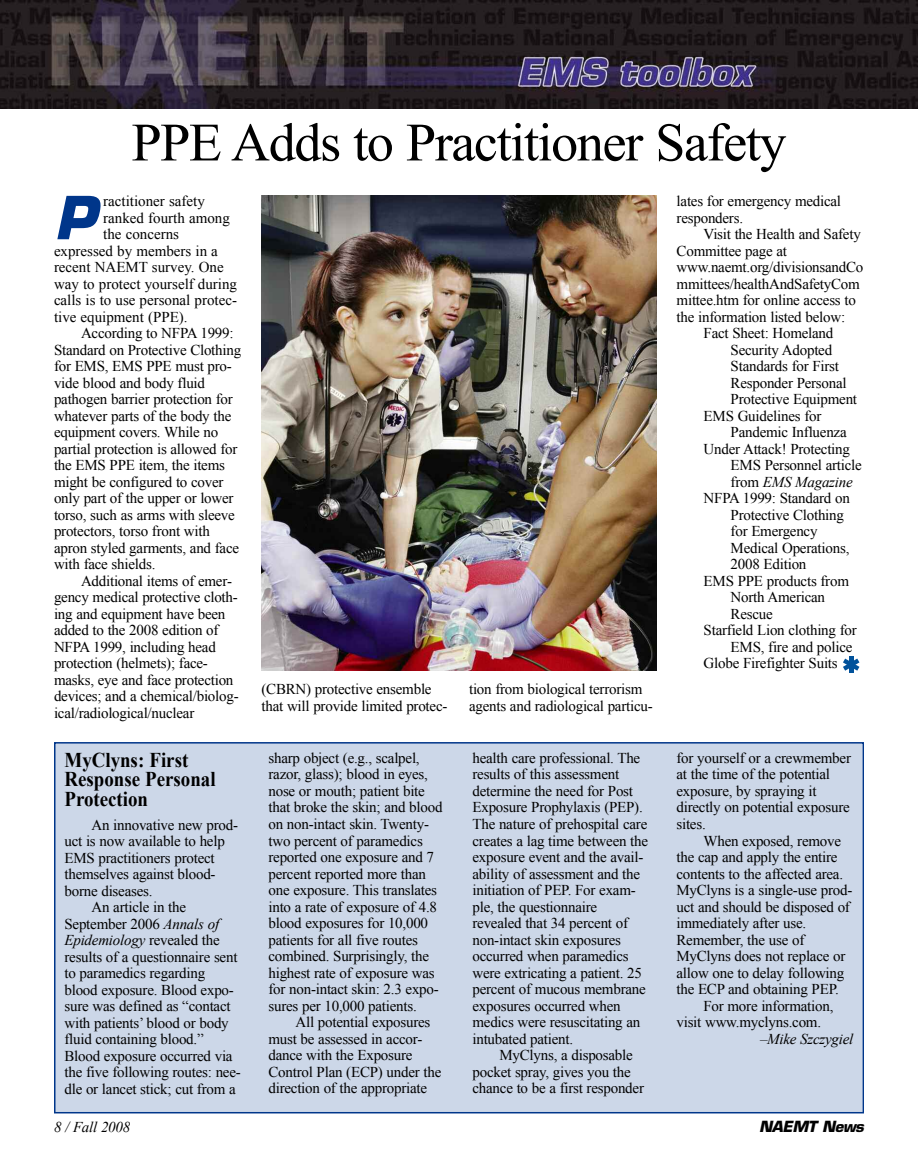
<style>
.page{position:relative;width:918px;height:1175px;background:#fff}
.page>*{position:absolute;margin:0;border:0;box-sizing:border-box;transform-origin:0 0}
.t1{font:italic 700 57.9px "Eurostile";color:#00368a}
.t2{font:54px "Times New Roman";letter-spacing:-.025em;color:#000}
.t3{font:700 21px/19.5px "Times New Roman";color:#000;scale:.9 1}
.t4{font:15px/16.5px "Times New Roman";letter-spacing:-.015em;color:#000}
.t5{font:italic 15px "Times New Roman";letter-spacing:-.015em;color:#000}
.t6{font:italic 700 15px "Eurostile";letter-spacing:-.02em;color:#000}
.s1{font-style:italic}
.s2{font-style:normal}
</style>
<div class="page">
<hr style="left:849px;top:656px;width:4px;height:17px;background:#01529b">
<svg style="left:843px;top:658px;width:16px;height:12px"></svg>
<div style="left:56px;top:743px;width:806px;height:369px;background:#ccd7e8"></div>
<div style="left:54px;top:742px;width:810px;height:371px;border:2px solid #00368a"></div>
<img style="left:0;top:0;width:918px;height:108px">
<img style="left:262px;top:196px;width:394px;height:474px">
<h2 class="t2" style="left:132px;top:112px;width:656px">PPE Adds to Practitioner Safety</h2>
<h1 class="t1" style="left:54px;top:196px;width:43px">P</h1>
<p class="t4" style="left:103px;top:193px;width:103px">ractitioner safety</p>
<p class="t4" style="left:103px;top:209px;width:128px">ranked fourth among</p>
<p class="t4" style="left:103px;top:226px;width:77px">the concerns</p>
<p class="t4" style="left:54px;top:242px;width:165px">expressed by members in a</p>
<p class="t4" style="left:54px;top:259px;width:171px">recent NAEMT survey. One</p>
<p class="t4" style="left:54px;top:275px;width:185px">way to protect yourself during</p>
<p class="t4" style="left:54px;top:292px;width:185px">calls is to use personal protec-</p>
<p class="t4" style="left:54px;top:308px;width:135px">tive equipment (PPE).</p>
<p class="t4" style="left:81px;top:325px;width:154px">According to NFPA 1999:</p>
<p class="t4" style="left:54px;top:341px;width:189px">Standard on Protective Clothing</p>
<p class="t4" style="left:54px;top:358px;width:179px">for EMS, EMS PPE must pro-</p>
<p class="t4" style="left:54px;top:374px;width:153px">vide blood and body fluid</p>
<p class="t4" style="left:54px;top:391px;width:180px">pathogen barrier protection for</p>
<p class="t4" style="left:54px;top:407px;width:179px">whatever parts of the body the</p>
<p class="t4" style="left:54px;top:424px;width:166px">equipment covers. While no</p>
<p class="t4" style="left:54px;top:440px;width:185px">partial protection is allowed for</p>
<p class="t4" style="left:54px;top:457px;width:173px">the EMS PPE item, the items</p>
<p class="t4" style="left:54px;top:473px;width:171px">might be configured to cover</p>
<p class="t4" style="left:54px;top:490px;width:181px">only part of the upper or lower</p>
<p class="t4" style="left:54px;top:506px;width:182px">torso, such as arms with sleeve</p>
<p class="t4" style="left:54px;top:523px;width:157px">protectors, torso front with</p>
<p class="t4" style="left:54px;top:539px;width:187px">apron styled garments, and face</p>
<p class="t4" style="left:54px;top:556px;width:103px">with face shields.</p>
<p class="t4" style="left:81px;top:572px;width:153px">Additional items of emer-</p>
<p class="t4" style="left:54px;top:589px;width:185px">gency medical protective cloth-</p>
<p class="t4" style="left:54px;top:605px;width:173px">ing and equipment have been</p>
<p class="t4" style="left:54px;top:622px;width:166px">added to the 2008 edition of</p>
<p class="t4" style="left:54px;top:638px;width:163px">NFPA 1999, including head</p>
<p class="t4" style="left:54px;top:655px;width:155px">protection (helmets); face-</p>
<p class="t4" style="left:54px;top:671px;width:181px">masks, eye and face protection</p>
<p class="t4" style="left:54px;top:688px;width:186px">devices; and a chemical/biolog-</p>
<p class="t4" style="left:54px;top:704px;width:142px">ical/radiological/nuclear</p>
<h3 class="t3" style="left:65px;top:750px;width:169px">MyClyns: First<br>Response Personal<br>Protection</h3>
<p class="t4" style="left:92px;top:816px;width:148px">An innovative new prod-</p>
<p class="t4" style="left:64px;top:833px;width:162px">uct is now available to help</p>
<p class="t4" style="left:64px;top:849px;width:152px">EMS practitioners protect</p>
<p class="t4" style="left:64px;top:866px;width:153px">themselves against blood-</p>
<p class="t4" style="left:64px;top:882px;width:90px">borne diseases.</p>
<p class="t4" style="left:91px;top:899px;width:96px">An article in the</p>
<p class="t4" style="left:64px;top:915px;width:156px">September 2006 <span class="s1">Annals of</span></p>
<p class="t5" style="left:64px;top:932px;width:157px">Epidemiology <span class="s2">revealed the</span></p>
<p class="t4" style="left:64px;top:948px;width:175px">results of a questionnaire sent</p>
<p class="t4" style="left:64px;top:965px;width:142px">to paramedics regarding</p>
<p class="t4" style="left:64px;top:981px;width:171px">blood exposure. Blood expo-</p>
<p class="t4" style="left:64px;top:998px;width:168px">sure was defined as “contact</p>
<p class="t4" style="left:64px;top:1014px;width:166px">with patients’ blood or body</p>
<p class="t4" style="left:64px;top:1031px;width:141px">fluid containing blood.”</p>
<p class="t4" style="left:64px;top:1047px;width:170px">Blood exposure occurred via</p>
<p class="t4" style="left:64px;top:1064px;width:178px">the five following routes: nee-</p>
<p class="t4" style="left:64px;top:1080px;width:173px">dle or lancet stick; cut from a</p>
<p class="t4" style="left:262px;top:681px;width:187px">(CBRN) protective ensemble that will provide limited protec-</p>
<p class="t4" style="left:469px;top:681px;width:185px">tion from biological terrorism agents and radiological particu-</p>
<p class="t4" style="left:268px;top:749px;width:176px">sharp object (e.g., scalpel, razor, glass); blood in eyes, nose or mouth; patient bite that broke the skin; and blood on non-intact skin. Twenty&shy;two percent of paramedics reported one exposure and 7 percent reported more than one exposure. This translates into a rate of exposure of 4.8 blood exposures for 10,000 patients for all five routes combined. Surprisingly, the highest rate of exposure was for non-intact skin: 2.3 expo&shy;sures per 10,000 patients.</p>
<p class="t4" style="left:268px;top:1013px;width:174px;text-indent:27px">All potential exposures must be assessed in accor&shy;dance with the Exposure<br>Control Plan (ECP) under the direction of the appropriate</p>
<p class="t4" style="left:472px;top:749px;width:177px">health care professional. The results of this assessment determine the need for Post<br>Exposure Prophylaxis (PEP).<br>The nature of prehospital care creates a lag time between the exposure event and the avail&shy;ability of assessment and the initiation of PEP. For exam&shy;ple, the questionnaire revealed that 34 percent of non-intact skin exposures occurred when paramedics were extricating a patient. 25 percent of mucous membrane exposures occurred when medics were resuscitating an intubated patient.</p>
<p class="t4" style="left:472px;top:1046px;width:173px;text-indent:27px">MyClyns, a disposable pocket spray, gives you the chance to be a first responder</p>
<p class="t4" style="left:677px;top:193px;width:166px">lates for emergency medical responders.</p>
<p class="t4" style="left:704px;top:226px;width:159px">Visit the Health and Safety</p>
<p class="t4" style="left:677px;top:242px;width:112px">Committee page at</p>
<p class="t4" style="left:677px;top:259px;width:188px">www.naemt.org/divisionsandCo</p>
<p class="t4" style="left:677px;top:275px;width:185px">mmittees/healthAndSafetyCom</p>
<p class="t4" style="left:677px;top:292px;width:181px">mittee.htm for online access to</p>
<p class="t4" style="left:677px;top:308px;width:170px">the information listed below:</p>
<p class="t4" style="left:704px;top:325px;width:131px">Fact Sheet: Homeland</p>
<p class="t4" style="left:731px;top:341px;width:103px">Security Adopted</p>
<p class="t4" style="left:731px;top:358px;width:110px">Standards for First</p>
<p class="t4" style="left:731px;top:374px;width:118px">Responder Personal</p>
<p class="t4" style="left:731px;top:391px;width:128px">Protective Equipment</p>
<p class="t4" style="left:704px;top:407px;width:119px">EMS Guidelines for</p>
<p class="t4" style="left:731px;top:424px;width:118px">Pandemic Influenza</p>
<p class="t4" style="left:704px;top:440px;width:148px">Under Attack! Protecting</p>
<p class="t4" style="left:731px;top:457px;width:133px">EMS Personnel article</p>
<p class="t5" style="left:731px;top:473px;width:124px"><span class="s2">from</span> EMS Magazine</p>
<p class="t4" style="left:704px;top:490px;width:148px">NFPA 1999: Standard on</p>
<p class="t4" style="left:731px;top:506px;width:115px">Protective Clothing</p>
<p class="t4" style="left:731px;top:523px;width:88px">for Emergency</p>
<p class="t4" style="left:731px;top:539px;width:120px">Medical Operations,</p>
<p class="t4" style="left:731px;top:556px;width:77px">2008 Edition</p>
<p class="t4" style="left:704px;top:572px;width:147px">EMS PPE products from</p>
<p class="t4" style="left:731px;top:589px;width:96px">North American</p>
<p class="t4" style="left:731px;top:605px;width:44px">Rescue</p>
<p class="t4" style="left:704px;top:622px;width:155px">Starfield Lion clothing for</p>
<p class="t4" style="left:731px;top:638px;width:123px">EMS, fire and police</p>
<p class="t4" style="left:704px;top:655px;width:136px">Globe Firefighter Suits</p>
<p class="t4" style="left:676px;top:749px;width:176px">for yourself or a crewmember at the time of the potential exposure, by spraying it directly on potential exposure sites.</p>
<p class="t4" style="left:703px;top:832px;width:139px">When exposed, remove</p>
<p class="t4" style="left:676px;top:848px;width:163px">the cap and apply the entire</p>
<p class="t4" style="left:676px;top:865px;width:168px">contents to the affected area.</p>
<p class="t4" style="left:676px;top:881px;width:178px">MyClyns is a single-use prod-</p>
<p class="t4" style="left:676px;top:898px;width:175px">uct and should be disposed of</p>
<p class="t4" style="left:676px;top:914px;width:131px">immediately after use.</p>
<p class="t4" style="left:676px;top:931px;width:129px">Remember, the use of</p>
<p class="t4" style="left:676px;top:947px;width:170px">MyClyns does not replace or</p>
<p class="t4" style="left:676px;top:964px;width:169px">allow one to delay following</p>
<p class="t4" style="left:676px;top:980px;width:164px">the ECP and obtaining PEP.</p>
<p class="t4" style="left:703px;top:997px;width:131px">For more information,</p>
<p class="t4" style="left:676px;top:1013px;width:146px">visit www.myclyns.com.</p>
<p class="t5" style="left:760px;top:1030px;width:95px">–Mike Szczygiel</p>
<p class="t5" style="left:54px;top:1118px;width:78px">8 / Fall 2008</p>
<p class="t6" style="left:759px;top:1120px;width:106px">NAEMT News</p>
</div>
